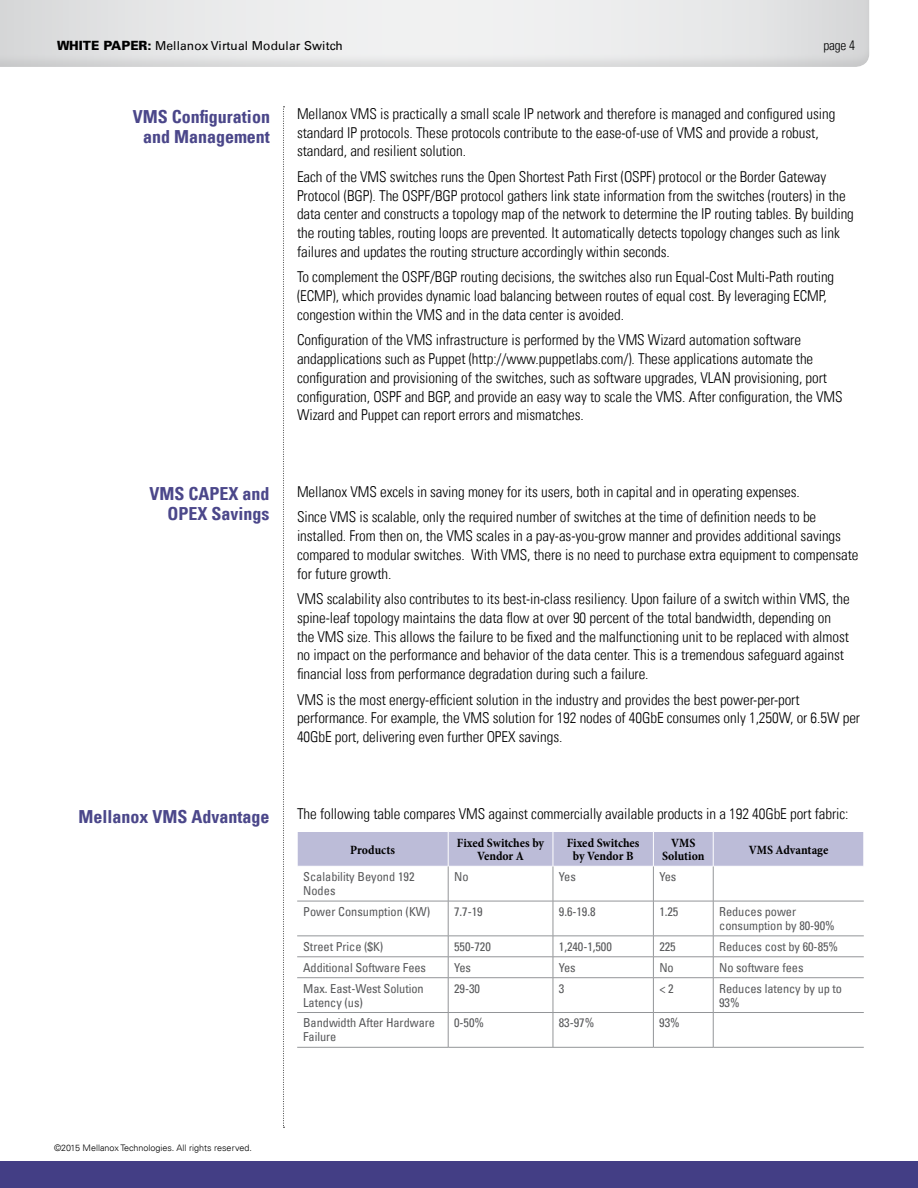
<style>
.page{position:relative;width:918px;height:1188px;background:#fff}
.page>*{position:absolute;margin:0;border:0;box-sizing:border-box;transform-origin:0 0}
.t1{font:700 condensed 18px/19.5px "Univers LT";color:#4b478a;text-align:center}
.t2{font:300 condensed 15px/18.8px "Univers LT";letter-spacing:-.005em;color:#000}
.t3{font:300 condensed 13.5px "Univers LT";color:#000}
.t4{font:700 condensed 12.75px/13.5px "Minion Pro";letter-spacing:-.005em;color:#000;text-align:center}
.t5{font:condensed 12.3px/13.8px "Univers LT";letter-spacing:-.005em;color:#58595b}
.t6{font:12.3px "Univers LT";letter-spacing:.01em;color:#000}
.t7{font:300 9px "Univers LT";color:#000}
.s1{font-weight:900;font-size:12.75px}
</style>
<div class="page">
<div style="left:0;top:0;width:881px;height:68px;background:#000;opacity:.25"></div>
<svg style="left:283px;top:106px;width:2px;height:1022px"></svg>
<div style="left:0;top:1161px;width:918px;height:27px;background:#433e85"></div>
<div style="left:298px;top:832px;width:566px;height:34px;background:#bcbcd8"></div>
<hr style="left:448px;top:832px;width:1px;height:34px;background:#fff">
<hr style="left:553px;top:832px;width:1px;height:34px;background:#fff">
<hr style="left:653px;top:832px;width:1px;height:34px;background:#fff">
<hr style="left:713px;top:832px;width:1px;height:34px;background:#fff">
<hr style="left:553px;top:866px;width:1px;height:35px;background:#939598">
<hr style="left:653px;top:866px;width:1px;height:35px;background:#939598">
<hr style="left:448px;top:901px;width:105px;height:1px;background:#939598">
<hr style="left:553px;top:901px;width:100px;height:1px;background:#939598">
<hr style="left:553px;top:901px;width:1px;height:35px;background:#939598">
<hr style="left:653px;top:901px;width:60px;height:1px;background:#939598">
<hr style="left:653px;top:901px;width:1px;height:35px;background:#939598">
<hr style="left:448px;top:936px;width:105px;height:1px;background:#939598">
<hr style="left:553px;top:936px;width:100px;height:1px;background:#939598">
<hr style="left:653px;top:936px;width:60px;height:1px;background:#939598">
<hr style="left:448px;top:957px;width:105px;height:1px;background:#939598">
<hr style="left:553px;top:957px;width:100px;height:1px;background:#939598">
<svg style="left:553px;top:936px;width:1px;height:41px"></svg>
<hr style="left:653px;top:957px;width:60px;height:1px;background:#939598">
<svg style="left:653px;top:937px;width:1px;height:40px"></svg>
<hr style="left:448px;top:977px;width:105px;height:1px;background:#939598">
<hr style="left:553px;top:977px;width:100px;height:1px;background:#939598">
<hr style="left:553px;top:978px;width:1px;height:34px;background:#939598">
<hr style="left:653px;top:977px;width:60px;height:1px;background:#939598">
<hr style="left:653px;top:978px;width:1px;height:34px;background:#939598">
<hr style="left:448px;top:1012px;width:105px;height:1px;background:#939598">
<hr style="left:553px;top:1012px;width:100px;height:1px;background:#939598">
<hr style="left:553px;top:1013px;width:1px;height:34px;background:#939598">
<hr style="left:653px;top:1012px;width:60px;height:1px;background:#939598">
<hr style="left:653px;top:1013px;width:1px;height:34px;background:#939598">
<hr style="left:448px;top:1047px;width:105px;height:1px;background:#939598">
<hr style="left:553px;top:1047px;width:100px;height:1px;background:#939598">
<hr style="left:653px;top:1047px;width:60px;height:1px;background:#939598">
<hr style="left:713px;top:866px;width:1px;height:35px;background:#939598">
<hr style="left:713px;top:901px;width:151px;height:1px;background:#939598">
<hr style="left:713px;top:901px;width:1px;height:35px;background:#939598">
<hr style="left:713px;top:936px;width:151px;height:1px;background:#939598">
<hr style="left:713px;top:957px;width:151px;height:1px;background:#939598">
<svg style="left:713px;top:936px;width:1px;height:41px"></svg>
<hr style="left:713px;top:977px;width:151px;height:1px;background:#939598">
<hr style="left:713px;top:978px;width:1px;height:34px;background:#939598">
<hr style="left:713px;top:1012px;width:151px;height:1px;background:#939598">
<hr style="left:713px;top:1013px;width:1px;height:34px;background:#939598">
<hr style="left:713px;top:1047px;width:151px;height:1px;background:#939598">
<hr style="left:448px;top:866px;width:1px;height:35px;background:#939598">
<hr style="left:297px;top:901px;width:151px;height:1px;background:#939598">
<hr style="left:448px;top:901px;width:1px;height:35px;background:#939598">
<hr style="left:297px;top:936px;width:151px;height:1px;background:#939598">
<hr style="left:297px;top:957px;width:151px;height:1px;background:#939598">
<svg style="left:448px;top:936px;width:1px;height:42px"></svg>
<hr style="left:297px;top:977px;width:151px;height:1px;background:#939598">
<hr style="left:448px;top:978px;width:1px;height:34px;background:#939598">
<hr style="left:297px;top:1012px;width:151px;height:1px;background:#939598">
<hr style="left:448px;top:1013px;width:1px;height:34px;background:#939598">
<hr style="left:297px;top:1047px;width:151px;height:1px;background:#939598">
<p class="t6" style="left:57px;top:38px;width:287px"><span class="s1">WHITE PAPER:</span> Mellanox Virtual Modular Switch</p>
<p class="t3" style="left:823px;top:37px;width:33px">page 4</p>
<p class="t1" style="left:133px;top:107px;width:139px">VMS Configuration and Management</p>
<p class="t2" style="left:297px;top:104px;width:540px">Mellanox VMS is practically a small scale IP network and therefore is managed and configured using standard IP protocols. These protocols contribute to the ease-of-use of VMS and provide a robust, standard, and resilient solution.</p>
<p class="t2" style="left:297px;top:167px;width:558px">Each of the VMS switches runs the Open Shortest Path First (OSPF) protocol or the Border Gateway Protocol (BGP). The OSPF/BGP protocol gathers link state information from the switches (routers) in the data center and constructs a topology map of the network to determine the IP routing tables. By building the routing tables, routing loops are prevented. It automatically detects topology changes such as link failures and updates the routing structure accordingly within seconds.</p>
<p class="t2" style="left:297px;top:268px;width:539px">To complement the OSPF/BGP routing decisions, the switches also run Equal-Cost Multi-Path routing (ECMP), which provides dynamic load balancing between routes of equal cost. By leveraging ECMP, congestion within the VMS and in the data center is avoided.</p>
<p class="t2" style="left:297px;top:331px;width:547px">Configuration of the VMS infrastructure is performed by the VMS Wizard automation software andapplications such as Puppet (http://www.puppetlabs.com/). These applications automate the configuration and provisioning of the switches, such as software upgrades, VLAN provisioning, port configuration, OSPF and BGP, and provide an easy way to scale the VMS. After configuration, the VMS Wizard and Puppet can report errors and mismatches.</p>
<p class="t1" style="left:149px;top:484px;width:122px;text-align:right">VMS CAPEX and<br>OPEX Savings</p>
<p class="t2" style="left:297px;top:479px;width:521px;line-height:25.5px">Mellanox VMS excels in saving money for its users, both in capital and in operating expenses.<br>Since VMS is scalable, only the required number of switches at the time of definition needs to be</p>
<p class="t2" style="left:297px;top:526px;width:563px">installed. From then on, the VMS scales in a pay-as-you-grow manner and provides additional savings compared to modular switches. With VMS, there is no need to purchase extra equipment to compensate for future growth.</p>
<p class="t2" style="left:297px;top:589px;width:554px">VMS scalability also contributes to its best-in-class resiliency. Upon failure of a switch within VMS, the spine-leaf topology maintains the data flow at over 90 percent of the total bandwidth, depending on the VMS size. This allows the failure to be fixed and the malfunctioning unit to be replaced with almost no impact on the performance and behavior of the data center. This is a tremendous safeguard against financial loss from performance degradation during such a failure.</p>
<p class="t2" style="left:297px;top:690px;width:565px">VMS is the most energy-efficient solution in the industry and provides the best power-per-port performance. For example, the VMS solution for 192 nodes of 40GbE consumes only 1,250W, or 6.5W per<br>40GbE port, delivering even further OPEX savings.</p>
<p class="t1" style="left:78px;top:807px;width:192px">Mellanox VMS Advantage</p>
<p class="t2" style="left:297px;top:804px;width:553px">The following table compares VMS against commercially available products in a 192 40GbE port fabric:</p>
<p class="t4" style="left:350px;top:843px;width:46px">Products</p>
<p class="t4" style="left:457px;top:836px;width:89px">Fixed Switches by<br>Vendor A</p>
<p class="t4" style="left:567px;top:836px;width:74px">Fixed Switches by Vendor B</p>
<p class="t4" style="left:662px;top:836px;width:44px">VMS<br>Solution</p>
<p class="t4" style="left:749px;top:843px;width:81px">VMS Advantage</p>
<p class="t5" style="left:303px;top:870px;width:113px">Scalability Beyond 192<br>Nodes</p>
<p class="t5" style="left:454px;top:870px;width:16px">No</p>
<p class="t5" style="left:559px;top:870px;width:19px">Yes</p>
<p class="t5" style="left:659px;top:870px;width:19px">Yes</p>
<p class="t5" style="left:303px;top:905px;width:129px">Power Consumption (KW)</p>
<p class="t5" style="left:454px;top:905px;width:30px">7.7-19</p>
<p class="t5" style="left:559px;top:905px;width:38px">9.6-19.8</p>
<p class="t5" style="left:659px;top:905px;width:21px">1.25</p>
<p class="t5" style="left:719px;top:905px;width:117px">Reduces power consumption by 80-90%</p>
<p class="t5" style="left:303px;top:939px;width:82px">Street Price ($K)</p>
<p class="t5" style="left:454px;top:939px;width:38px">550-720</p>
<p class="t5" style="left:559px;top:939px;width:54px">1,240-1,500</p>
<p class="t5" style="left:659px;top:939px;width:18px">225</p>
<p class="t5" style="left:719px;top:939px;width:120px">Reduces cost by 60-85%</p>
<p class="t5" style="left:303px;top:960px;width:124px">Additional Software Fees</p>
<p class="t5" style="left:454px;top:960px;width:18px">Yes</p>
<p class="t5" style="left:559px;top:960px;width:18px">Yes</p>
<p class="t5" style="left:659px;top:960px;width:16px">No</p>
<p class="t5" style="left:719px;top:960px;width:86px">No software fees</p>
<p class="t5" style="left:303px;top:981px;width:122px">Max. East-West Solution<br>Latency (us)</p>
<p class="t5" style="left:454px;top:981px;width:27px">29-30</p>
<p class="t5" style="left:559px;top:981px;width:7px">3</p>
<p class="t5" style="left:659px;top:981px;width:16px">&lt; 2</p>
<p class="t5" style="left:719px;top:981px;width:124px">Reduces latency by up to<br>93%</p>
<p class="t5" style="left:303px;top:1016px;width:133px">Bandwidth After Hardware<br>Failure</p>
<p class="t5" style="left:454px;top:1016px;width:31px">0-50%</p>
<p class="t5" style="left:559px;top:1016px;width:37px">83-97%</p>
<p class="t5" style="left:659px;top:1016px;width:22px">93%</p>
<p class="t7" style="left:54px;top:1143px;width:199px">©2015 Mellanox Technologies. All rights reserved.</p>
</div>
